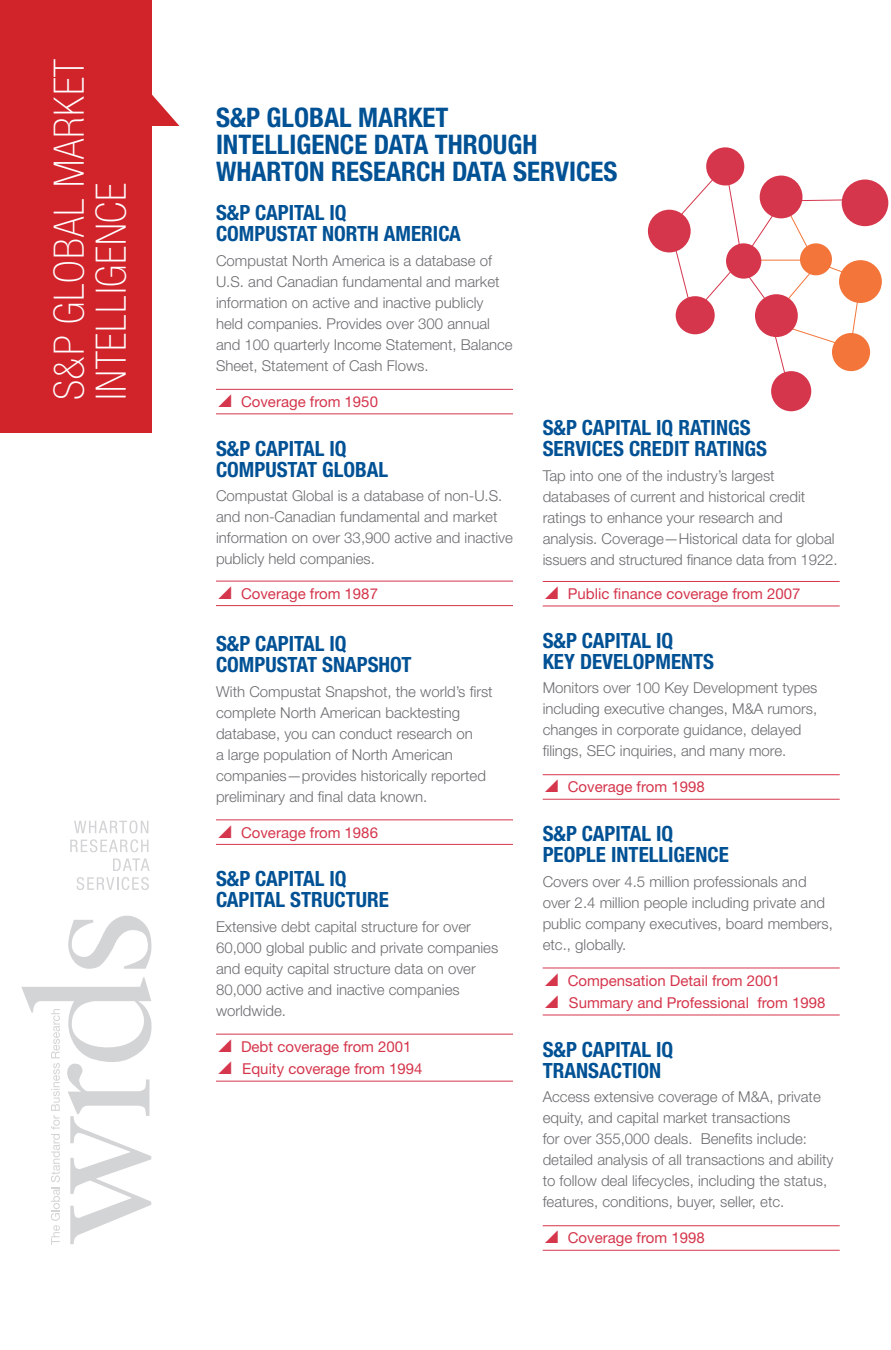
<style>
.page{position:relative;width:891px;height:1350px;background:#fff}
.page>*{position:absolute;margin:0;border:0;box-sizing:border-box;transform-origin:0 0}
.t1{font:100 condensed 42px "Helvetica Neue LT Std";letter-spacing:.02em;color:#fff}
.t2{font:700 condensed 27px/27px "Helvetica Neue LT Std";color:#015195}
.t3{font:700 condensed 21px/21px "Helvetica Neue LT Std";color:#015195}
.t4{font:300 15px/21px "Helvetica Neue LT Std";color:#6c6d70}
.t5{font:15px/22.5px "Helvetica Neue LT Std";color:#d5364c}
.s1{font-family:"Simple Direction Arrows";font-size:25.5px}
</style>
<div class="page">
<svg style="left:21px;top:915px;width:131px;height:330px"></svg>
<svg style="left:74px;top:820px;width:74px;height:13px"></svg>
<svg style="left:70px;top:839px;width:78px;height:13px"></svg>
<svg style="left:113px;top:858px;width:37px;height:13px"></svg>
<svg style="left:77px;top:877px;width:72px;height:13px"></svg>
<div style="left:0;top:0;width:151px;height:433px;background:#d1232a"></div>
<svg style="left:151px;top:84px;width:28px;height:42px"></svg>
<hr style="left:216px;top:389px;width:297px;height:1px;background:#d5364c">
<hr style="left:216px;top:413px;width:297px;height:1px;background:#d5364c">
<hr style="left:216px;top:581px;width:297px;height:1px;background:#d5364c">
<hr style="left:216px;top:605px;width:297px;height:1px;background:#d5364c">
<hr style="left:216px;top:820px;width:297px;height:1px;background:#d5364c">
<hr style="left:216px;top:844px;width:297px;height:1px;background:#d5364c">
<hr style="left:216px;top:1034px;width:297px;height:1px;background:#d5364c">
<hr style="left:216px;top:1081px;width:297px;height:1px;background:#d5364c">
<hr style="left:543px;top:581px;width:297px;height:1px;background:#d5364c">
<hr style="left:543px;top:606px;width:297px;height:1px;background:#d5364c">
<hr style="left:543px;top:774px;width:297px;height:1px;background:#d5364c">
<hr style="left:543px;top:799px;width:297px;height:1px;background:#d5364c">
<hr style="left:543px;top:968px;width:297px;height:1px;background:#d5364c">
<hr style="left:543px;top:1015px;width:297px;height:1px;background:#d5364c">
<hr style="left:543px;top:1225px;width:297px;height:1px;background:#d5364c">
<hr style="left:543px;top:1250px;width:297px;height:1px;background:#d5364c">
<div style="left:839px;top:260px;width:43px;height:43px;background:#f3753a;border-radius:50%"></div>
<div style="left:832px;top:333px;width:38px;height:38px;background:#f3753a;border-radius:50%"></div>
<div style="left:842px;top:180px;width:46px;height:46px;background:#d5364c;border-radius:50%"></div>
<div style="left:706px;top:147px;width:38px;height:38px;background:#d5364c;border-radius:50%"></div>
<div style="left:648px;top:210px;width:43px;height:42px;background:#d5364c;border-radius:50%"></div>
<div style="left:771px;top:371px;width:40px;height:40px;background:#d5364c;border-radius:50%"></div>
<svg style="left:671px;top:169px;width:190px;height:222px"></svg>
<p class="t1" style="left:46px;top:400px;width:342px;rotate:-90deg">S&amp;P GLOBAL MARKET</p>
<p class="t1" style="left:88px;top:400px;width:218px;rotate:-90deg">INTELLIGENCE</p>
<p class="t2" style="left:216px;top:104px;width:403px">S&amp;P GLOBAL MARKET<br>INTELLIGENCE DATA THROUGH<br>WHARTON RESEARCH DATA SERVICES</p>
<p class="t3" style="left:216px;top:202px;width:246px">S&amp;P CAPITAL IQ<br>COMPUSTAT NORTH AMERICA</p>
<p class="t4" style="left:216px;top:250px;width:277px">Compustat North America is a database of</p>
<p class="t4" style="left:216px;top:271px;width:285px">U.S. and Canadian fundamental and market</p>
<p class="t4" style="left:216px;top:292px;width:298px">information on active and inactive publicly held companies. Provides over 300 annual and 100 quarterly Income Statement, Balance Sheet, Statement of Cash Flows.</p>
<p class="t5" style="left:216px;top:390px;width:164px"><span class="s1">]</span> Coverage from 1950</p>
<p class="t3" style="left:216px;top:438px;width:174px">S&amp;P CAPITAL IQ<br>COMPUSTAT GLOBAL</p>
<p class="t4" style="left:216px;top:485px;width:288px">Compustat Global is a database of non-U.S.</p>
<p class="t4" style="left:216px;top:506px;width:283px">and non-Canadian fundamental and market</p>
<p class="t4" style="left:216px;top:527px;width:298px">information on over 33,900 active and inactive</p>
<p class="t4" style="left:216px;top:548px;width:160px">publicly held companies.</p>
<p class="t5" style="left:216px;top:582px;width:164px"><span class="s1">]</span> Coverage from 1987</p>
<p class="t3" style="left:216px;top:633px;width:197px">S&amp;P CAPITAL IQ<br>COMPUSTAT SNAPSHOT</p>
<p class="t4" style="left:216px;top:680px;width:278px">With Compustat Snapshot, the world’s first</p>
<p class="t4" style="left:216px;top:701px;width:272px">complete North American backtesting database, you can conduct research on<br>a large population of North American companies—provides historically reported preliminary and final data known.</p>
<p class="t5" style="left:216px;top:821px;width:164px"><span class="s1">]</span> Coverage from 1986</p>
<p class="t3" style="left:216px;top:868px;width:174px">S&amp;P CAPITAL IQ<br>CAPITAL STRUCTURE</p>
<p class="t4" style="left:216px;top:916px;width:284px">Extensive debt capital structure for over 60,000 global public and private companies and equity capital structure data on over 80,000 active and inactive companies worldwide.</p>
<p class="t5" style="left:216px;top:1035px;width:208px"><span class="s1">]</span> Debt coverage from 2001 <span class="s1">]</span> Equity coverage from 1994</p>
<p class="t3" style="left:543px;top:417px;width:226px">S&amp;P CAPITAL IQ RATINGS<br>SERVICES CREDIT RATINGS</p>
<p class="t4" style="left:543px;top:464px;width:233px">Tap into one of the industry’s largest</p>
<p class="t4" style="left:543px;top:485px;width:264px">databases of current and historical credit</p>
<p class="t4" style="left:543px;top:506px;width:296px">ratings to enhance your research and analysis. Coverage—Historical data for global issuers and structured finance data from 1922.</p>
<p class="t5" style="left:543px;top:582px;width:259px"><span class="s1">]</span> Public finance coverage from 2007</p>
<p class="t3" style="left:543px;top:630px;width:173px">S&amp;P CAPITAL IQ<br>KEY DEVELOPMENTS</p>
<p class="t4" style="left:543px;top:677px;width:276px">Monitors over 100 Key Development types</p>
<p class="t4" style="left:543px;top:698px;width:276px">including executive changes, M&amp;A rumors,</p>
<p class="t4" style="left:543px;top:719px;width:260px">changes in corporate guidance, delayed filings, SEC inquiries, and many more.</p>
<p class="t5" style="left:543px;top:776px;width:164px"><span class="s1">]</span> Coverage from 1998</p>
<p class="t3" style="left:543px;top:823px;width:188px">S&amp;P CAPITAL IQ<br>PEOPLE INTELLIGENCE</p>
<p class="t4" style="left:543px;top:870px;width:265px">Covers over 4.5 million professionals and</p>
<p class="t4" style="left:543px;top:891px;width:284px">over 2.4 million people including private and</p>
<p class="t4" style="left:543px;top:912px;width:292px">public company executives, board members,</p>
<p class="t4" style="left:543px;top:933px;width:85px">etc., globally.</p>
<p class="t5" style="left:543px;top:969px;width:284px"><span class="s1">]</span> Compensation Detail from 2001<br><span class="s1">]</span> Summary and Professional from 1998</p>
<p class="t3" style="left:543px;top:1039px;width:132px">S&amp;P CAPITAL IQ<br>TRANSACTION</p>
<p class="t4" style="left:543px;top:1086px;width:292px">Access extensive coverage of M&amp;A, private equity, and capital market transactions<br>for over 355,000 deals. Benefits include: detailed analysis of all transactions and ability to follow deal lifecycles, including the status, features, conditions, buyer, seller, etc.</p>
<p class="t5" style="left:543px;top:1227px;width:164px"><span class="s1">]</span> Coverage from 1998</p>
</div>
